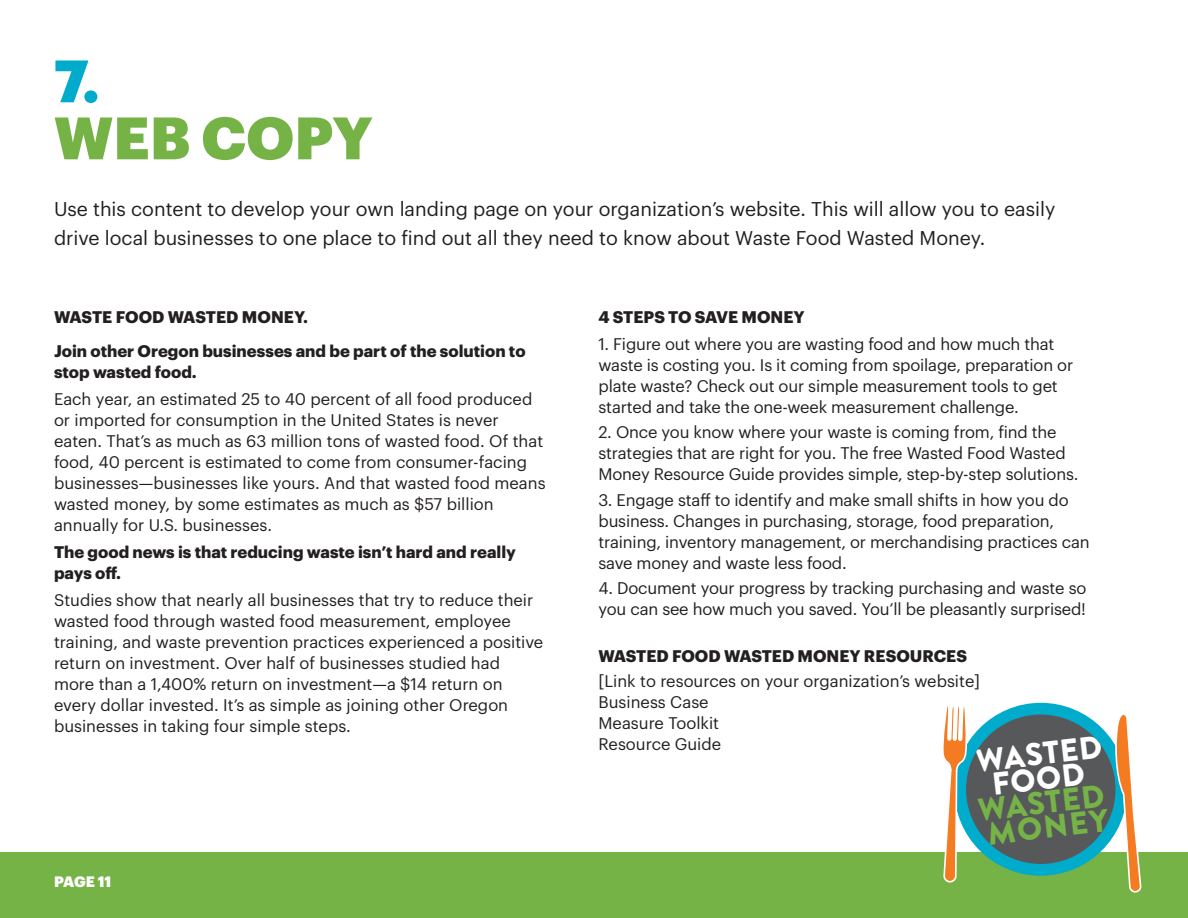
<style>
.page{position:relative;width:1188px;height:918px;background:#fff}
.page>*{position:absolute;margin:0;border:0;box-sizing:border-box;transform-origin:0 0}
.t1{font:900 58.5px/57px "Graphik";letter-spacing:.005em;color:#76b347}
.t2{font:900 31.65px/24.6px "Brandon Grotesque";color:#76b347}
.t3{font:900 31.65px/24.8px "Brandon Grotesque";color:#fff;text-align:center}
.body{font:19.5px/28.5px "Graphik";color:#231f20}
.body-2{font:16.5px/21px "Graphik";letter-spacing:-.005em;color:#231f20}
.body-3{font:700 16.5px/21px "Graphik";color:#231f20}
.t4{font:900 14.85px "Graphik";letter-spacing:-.02em;color:#fff}
.s1{color:#00abcb}
</style>
<div class="page">
<div style="left:0;top:852px;width:1188px;height:66px;background:#76b347"></div>
<div style="left:954px;top:703px;width:173px;height:173px;background:#00abcb;border-radius:50%"></div>
<svg style="left:1113px;top:715px;width:29px;height:178px"></svg>
<svg style="left:943px;top:706px;width:25px;height:177px"></svg>
<div style="left:966px;top:715px;width:149px;height:149px;background:#57585a;border-radius:50%"></div>
<p class="t1" style="left:54px;top:47px;width:320px"><span class="s1">7.<br></span>WEB COPY</p>
<p class="body" style="left:54px;top:193px;width:1003px">Use this content to develop your own landing page on your organization’s website. This will allow you to easily drive local businesses to one place to find out all they need to know about Waste Food Wasted Money.</p>
<p class="body-3" style="left:54px;top:305px;width:256px">WASTE FOOD WASTED MONEY.</p>
<p class="body-3" style="left:54px;top:339px;width:473px">Join other Oregon businesses and be part of the solution to stop wasted food.</p>
<p class="body-2" style="left:54px;top:387px;width:493px">Each year, an estimated 25 to 40 percent of all food produced or imported for consumption in the United States is never eaten. That’s as much as 63 million tons of wasted food. Of that food, 40 percent is estimated to come from consumer-facing businesses—businesses like yours. And that wasted food means wasted money, by some estimates as much as $57 billion annually for U.S. businesses.</p>
<p class="body-3" style="left:54px;top:540px;width:463px">The good news is that reducing waste isn’t hard and really pays off.</p>
<p class="body-2" style="left:54px;top:588px;width:491px">Studies show that nearly all businesses that try to reduce their wasted food through wasted food measurement, employee training, and waste prevention practices experienced a positive return on investment. Over half of businesses studied had more than a 1,400% return on investment—a $14 return on every dollar invested. It’s as simple as joining other Oregon businesses in taking four simple steps.</p>
<p class="t4" style="left:54px;top:870px;width:59px">PAGE 11</p>
<p class="body-3" style="left:598px;top:305px;width:208px">4 STEPS TO SAVE MONEY</p>
<p class="body-2" style="left:598px;top:332px;width:476px">1. Figure out where you are wasting food and how much that waste is costing you. Is it coming from spoilage, preparation or plate waste? Check out our simple measurement tools to get started and take the one-week measurement challenge.</p>
<p class="body-2" style="left:598px;top:420px;width:482px">2. Once you know where your waste is coming from, find the strategies that are right for you. The free Wasted Food Wasted<br>Money Resource Guide provides simple, step-by-step solutions.</p>
<p class="body-2" style="left:598px;top:488px;width:493px">3. Engage staff to identify and make small shifts in how you do business. Changes in purchasing, storage, food preparation, training, inventory management, or merchandising practices can save money and waste less food.</p>
<p class="body-2" style="left:598px;top:576px;width:489px">4. Document your progress by tracking purchasing and waste so you can see how much you saved. You’ll be pleasantly surprised!</p>
<p class="body-3" style="left:598px;top:644px;width:370px">WASTED FOOD WASTED MONEY RESOURCES</p>
<p class="body-2" style="left:598px;top:669px;width:383px">[Link to resources on your organization’s website]</p>
<p class="body-2" style="left:598px;top:690px;width:112px">Business Case</p>
<p class="body-2" style="left:598px;top:711px;width:122px">Measure Toolkit</p>
<p class="body-2" style="left:598px;top:732px;width:124px">Resource Guide</p>
<h2 class="t3" style="left:975px;top:748px;width:128px;rotate:-6deg">WASTED<br>FOOD</h2>
<h2 class="t2" style="left:977px;top:798px;width:130px;rotate:-6deg">WASTED<br>MONEY</h2>
</div>
